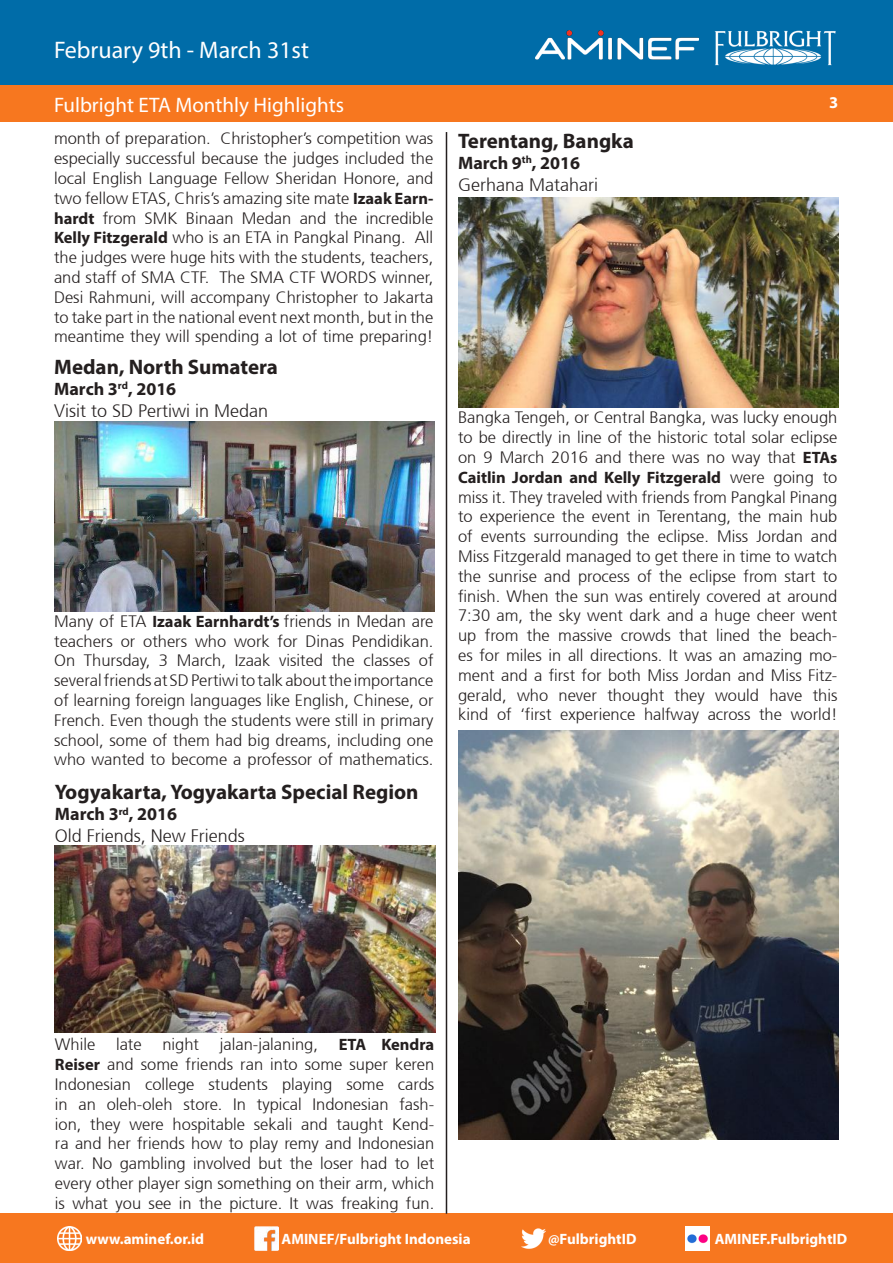
<style>
.page{position:relative;width:893px;height:1263px;background:#fff}
.page>*{position:absolute;margin:0;border:0;box-sizing:border-box;transform-origin:0 0}
.t1{font:24px "Myriad Pro";color:#fff}
.t2{font:700 21px "Myriad Pro";color:#241f1f}
.t3{font:21px "Myriad Pro";color:#fff}
.t4{font:300 18px "Frutiger 45";color:#241f1f}
.t5{font:700 18px "Myriad Pro";color:#241f1f}
.t6{font:300 16.5px/19.8px "Frutiger 45";color:#241f1f;text-align:justify}
.t7{font:700 16.5px "Myriad Pro";color:#241f1f}
.t8{font:700 16.5px "Myriad Pro";color:#fff}
.t9{font:700 15px "Myriad Pro";color:#fff}
.s1{font-family:"Myriad Pro";font-weight:700}
.s2{font-family:"Frutiger 45";font-weight:300}
</style>
<div class="page">
<div style="left:0;top:0;width:893px;height:85px;background:#006ca8"></div>
<div style="left:0;top:85px;width:893px;height:37px;background:#f7771f"></div>
<div style="left:0;top:1214px;width:893px;height:49px;background:#f7771f"></div>
<img style="left:536px;top:30px;width:163px;height:30px">
<img style="left:714px;top:30px;width:122px;height:36px">
<img style="left:255px;top:1226px;width:24px;height:24px">
<img style="left:521px;top:1228px;width:24px;height:21px">
<img style="left:686px;top:1226px;width:23px;height:24px">
<img style="left:57px;top:1226px;width:24px;height:24px">
<hr style="left:446px;top:132px;width:1px;height:1082px;background:#241f1f">
<img style="left:54px;top:421px;width:380px;height:190px">
<img style="left:55px;top:845px;width:380px;height:188px">
<img style="left:458px;top:197px;width:380px;height:210px">
<img style="left:459px;top:730px;width:380px;height:410px">
<h1 class="t1" style="left:54px;top:35px;width:257px">February 9th - March 31st</h1>
<p class="t3" style="left:54px;top:92px;width:292px">Fulbright ETA Monthly Highlights</p>
<p class="t8" style="left:829px;top:92px;width:11px">3</p>
<p class="t6" style="left:54px;top:129px;width:381px">month of preparation. Christopher’s competition was especially successful because the judges included the local English Language Fellow Sheridan Honore, and two fellow ETAS, Chris’s amazing site mate <span class="s1">Izaak Earn&shy;hardt</span> from SMK Binaan Medan and the incredible <span class="s1">Kelly Fitzgerald</span> who is an ETA in Pangkal Pinang. All the judges were huge hits with the students, teachers, and staff of SMA CTF. The SMA CTF WORDS winner, Desi Rahmuni, will accompany Christopher to Jakarta to take part in the national event next month, but in the meantime they will spending a lot of time preparing!</p>
<p class="t2" style="left:54px;top:353px;width:225px">Medan, North Sumatera</p>
<p class="t5" style="left:54px;top:378px;width:124px">March 3<sup>rd</sup>, 2016</p>
<p class="t4" style="left:54px;top:401px;width:216px">Visit to SD Pertiwi in Medan</p>
<p class="t6" style="left:54px;top:611px;width:381px">Many of ETA <span class="s1">Izaak Earnhardt’s</span> friends in Medan are teachers or others who work for Dinas Pendidikan.<br>On Thursday, 3 March, Izaak visited the classes of several friends at SD Pertiwi to talk about the importance of learning foreign languages like English, Chinese, or French. Even though the students were still in primary school, some of them had big dreams, including one who wanted to become a professor of mathematics.</p>
<p class="t2" style="left:55px;top:778px;width:365px">Yogyakarta, Yogyakarta Special Region</p>
<p class="t5" style="left:55px;top:803px;width:124px">March 3<sup>rd</sup>, 2016</p>
<p class="t4" style="left:55px;top:826px;width:192px">Old Friends, New Friends</p>
<p class="t2" style="left:458px;top:127px;width:177px">Terentang, Bangka</p>
<p class="t5" style="left:458px;top:152px;width:124px">March 9<sup>th</sup>, 2016</p>
<p class="t4" style="left:458px;top:175px;width:142px">Gerhana Matahari</p>
<p class="t6" style="left:458px;top:408px;width:381px">Bangka Tengeh, or Central Bangka, was lucky enough to be directly in line of the historic total solar eclipse on 9 March 2016 and there was no way that <span class="s1">ETAs</span></p>
<p class="t7" style="left:458px;top:466px;width:381px">Caitlin Jordan and Kelly Fitzgerald <span class="s2">were going to</span></p>
<p class="t6" style="left:458px;top:487px;width:381px">miss it. They traveled with friends from Pangkal Pinang to experience the event in Terentang, the main hub of events surrounding the eclipse. Miss Jordan and Miss Fitzgerald managed to get there in time to watch the sunrise and process of the eclipse from start to finish. When the sun was entirely covered at around 7:30 am, the sky went dark and a huge cheer went up from the massive crowds that lined the beach&shy;es for miles in all directions. It was an amazing mo&shy;ment and a first for both Miss Jordan and Miss Fitz&shy;gerald, who never thought they would have this kind of ‘first experience halfway across the world!</p>
<p class="t6" style="left:55px;top:1035px;width:42px">While</p>
<p class="t6" style="left:116px;top:1035px;width:27px">late</p>
<p class="t6" style="left:162px;top:1035px;width:38px">night</p>
<p class="t6" style="left:220px;top:1035px;width:100px">jalan-jalaning,</p>
<p class="t7" style="left:339px;top:1034px;width:97px">ETA Kendra</p>
<p class="t6" style="left:55px;top:1055px;width:381px"><span class="s1">Reiser</span> and some friends ran into some super keren Indonesian college students playing some cards in an oleh-oleh store. In typical Indonesian fash&shy;ion, they were hospitable sekali and taught Kend&shy;ra and her friends how to play remy and Indonesian war. No gambling involved but the loser had to let every other player sign something on their arm, which is what you see in the picture. It was freaking fun.</p>
<p class="t9" style="left:86px;top:1229px;width:120px">www.aminef.or.id</p>
<p class="t9" style="left:281px;top:1229px;width:191px">AMINEF/Fulbright Indonesia</p>
<p class="t9" style="left:548px;top:1229px;width:90px">@FulbrightID</p>
<p class="t9" style="left:715px;top:1229px;width:134px">AMINEF.FulbrightID</p>
</div>
